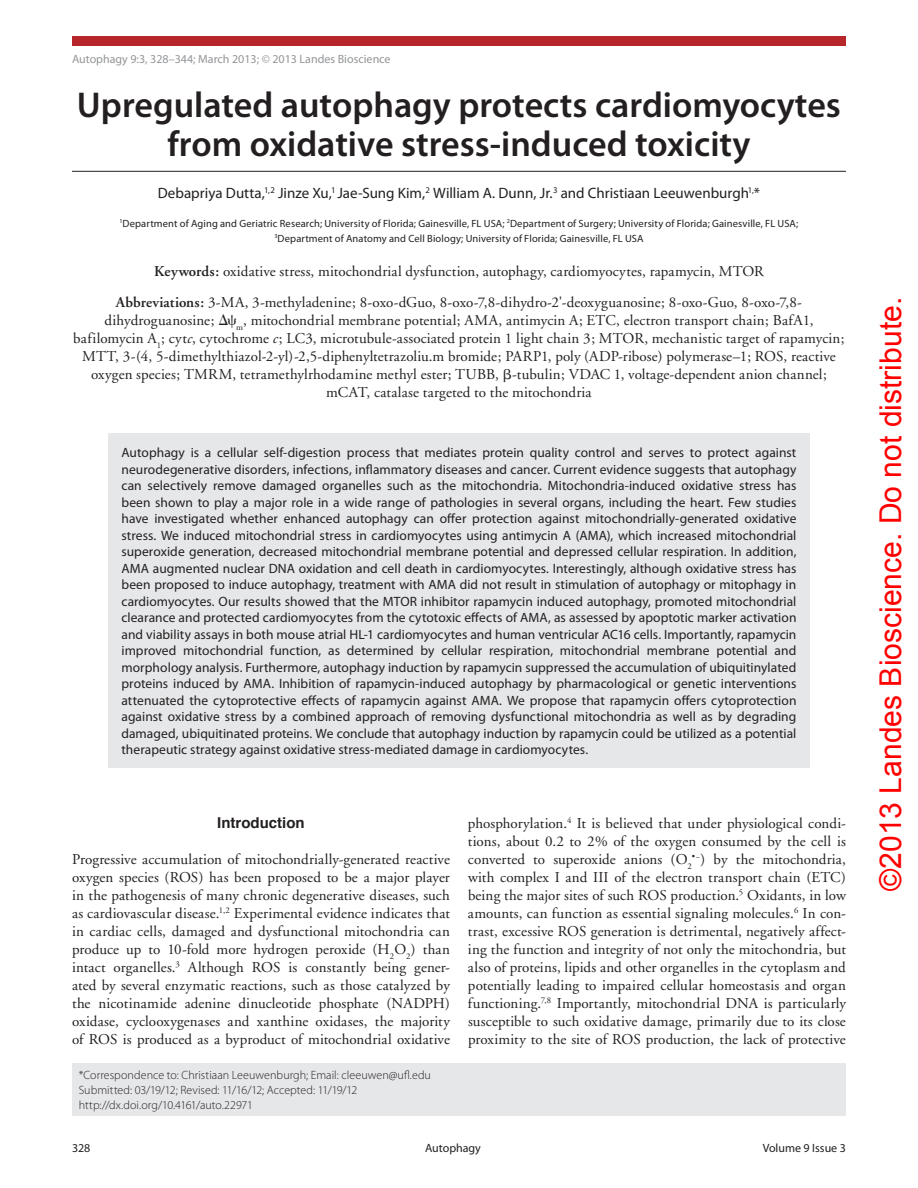
<style>
.page{position:relative;width:918px;height:1188px;background:#fff}
.page>*{position:absolute;margin:0;border:0;box-sizing:border-box;transform-origin:0 0}
.t1{font:600 36px/39px "Myriad Pro";color:#231f20;text-align:center}
.t2{font:30.15px "Arial";color:#f00}
.t3{font:15px/18px "Adobe Garamond";letter-spacing:.005em;color:#231f20;text-align:justify}
.t4{font:15px "Myriad Pro";color:#231f20}
.t5{font:700 15px "Helvetica";color:#231f20}
.t6{font:13.5px/16.5px "Myriad Pro";color:#231f20;text-align:justify}
.t7{font:300 12px/15px "Myriad Pro";color:#231f20}
.t8{font:12px "Myriad Pro";color:#939598}
.t9{font:12px "Myriad Pro";color:#231f20}
.t10{font:10.5px/15px "Myriad Pro";letter-spacing:.01em;color:#231f20;text-align:center}
.s1{font-weight:600}
.s2{font-family:"Universal Std Greekw Math Pi"}
.s3{font-style:italic}
</style>
<div class="page">
<div style="left:72px;top:36px;width:774px;height:10px;background:#b7262b"></div>
<div style="left:72px;top:1063px;width:774px;height:53px;background:#e6e7e9"></div>
<div style="left:108px;top:433px;width:702px;height:335px;background:#e6e7e9"></div>
<hr style="left:72px;top:171px;width:774px;height:1px;background:#231f20">
<p class="t8" style="left:72px;top:52px;width:320px">Autophagy 9:3, 328–344; March 2013; © 2013 Landes Bioscience</p>
<h1 class="t1" style="left:77px;top:85px;width:765px">Upregulated autophagy protects cardiomyocytes from oxidative stress-induced toxicity</h1>
<p class="t4" style="left:158px;top:184px;width:604px">Debapriya Dutta,<sup>1,2</sup> Jinze Xu,<sup>1</sup> Jae-Sung Kim,<sup>2</sup> William A. Dunn, Jr.<sup>3</sup> and Christiaan Leeuwenburgh<sup>1,</sup>*</p>
<p class="t10" style="left:120px;top:216px;width:680px"><sup>1</sup>Department of Aging and Geriatric Research; University of Florida; Gainesville, FL USA; <sup>2</sup>Department of Surgery; University of Florida; Gainesville, FL USA;<br><sup>3</sup>Department of Anatomy and Cell Biology; University of Florida; Gainesville, FL USA</p>
<p class="t3" style="left:116px;top:256px;width:688px;line-height:31.5px;text-align:center"><span class="s1">Keywords:</span> oxidative stress, mitochondrial dysfunction, autophagy, cardiomyocytes, rapamycin, MTOR<br><span class="s1">Abbreviations:</span> 3-MA, 3-methyladenine; 8-oxo-dGuo, 8-oxo-7,8-dihydro-2'-deoxyguanosine; 8-oxo-Guo, 8-oxo-7,8-</p>
<p class="t3" style="left:73px;top:312px;width:773px;text-align:center">dihydroguanosine; <span class="s2">Δψ</span><sub>m</sub>, mitochondrial membrane potential; AMA, antimycin A; ETC, electron transport chain; BafA1, bafilomycin A<sub>1</sub>; cyt<span class="s3">c</span>, cytochrome <span class="s3">c</span>; LC3, microtubule-associated protein 1 light chain 3; MTOR, mechanistic target of rapamycin; MTT, 3-(4, 5-dimethylthiazol-2-yl)-2,5-diphenyltetrazoliu.m bromide; PARP1, poly (ADP-ribose) polymerase–1; ROS, reactive oxygen species; TMRM, tetramethylrhodamine methyl ester; TUBB, <span class="s2">β</span>-tubulin; VDAC 1, voltage-dependent anion channel; mCAT, catalase targeted to the mitochondria</p>
<p class="t6" style="left:121px;top:444px;width:677px">Autophagy is a cellular self-digestion process that mediates protein quality control and serves to protect against neurodegenerative disorders, infections, inflammatory diseases and cancer. Current evidence suggests that autophagy can selectively remove damaged organelles such as the mitochondria. Mitochondria-induced oxidative stress has been shown to play a major role in a wide range of pathologies in several organs, including the heart. Few studies have investigated whether enhanced autophagy can offer protection against mitochondrially-generated oxidative stress. We induced mitochondrial stress in cardiomyocytes using antimycin A (AMA), which increased mitochondrial superoxide generation, decreased mitochondrial membrane potential and depressed cellular respiration. In addition, AMA augmented nuclear DNA oxidation and cell death in cardiomyocytes. Interestingly, although oxidative stress has been proposed to induce autophagy, treatment with AMA did not result in stimulation of autophagy or mitophagy in cardiomyocytes. Our results showed that the MTOR inhibitor rapamycin induced autophagy, promoted mitochondrial clearance and protected cardiomyocytes from the cytotoxic effects of AMA, as assessed by apoptotic marker activation and viability assays in both mouse atrial H L-1 cardiomyocytes and human ventricular AC16 cells. Importantly, rapamycin improved mitochondrial function, as determined by cellular respiration, mitochondrial membrane potential and morphology analysis. Furthermore, autophagy induction by rapamycin suppressed the accumulation of ubiquitinylated proteins induced by AMA. Inhibition of rapamycin-induced autophagy by pharmacological or genetic interventions attenuated the cytoprotective effects of rapamycin against AMA. We propose that rapamycin offers cytoprotection against oxidative stress by a combined approach of removing dysfunctional mitochondria as well as by degrading damaged, ubiquitinated proteins. We conclude that autophagy induction by rapamycin could be utilized as a potential therapeutic strategy against oxidative stress-mediated damage in cardiomyocytes.</p>
<p class="t5" style="left:217px;top:812px;width:89px">Introduction</p>
<p class="t3" style="left:72px;top:851px;width:379px">Progressive accumulation of mitochondrially-generated reactive oxygen species (ROS) has been proposed to be a major player in the pathogenesis of many chronic degenerative diseases, such as cardiovascular disease.<sup>1,2</sup> Experimental evidence indicates that in cardiac cells, damaged and dysfunctional mitochondria can produce up to 10-fold more hydrogen peroxide (H<sub>2</sub>O<sub>2</sub>) than intact organelles.<sup>3</sup> Although ROS is constantly being gener&shy;ated by several enzymatic reactions, such as those catalyzed by the nicotinamide adenine dinucleotide phosphate (NADPH) oxidase, cyclooxygenases and xanthine oxidases, the majority of ROS is produced as a byproduct of mitochondrial oxidative</p>
<p class="t7" style="left:79px;top:1068px;width:354px">*Correspondence to: Christiaan Leeuwenburgh; Email: cleeuwen@ufl.edu<br>Submitted: 03/19/12; Revised: 11/16/12; Accepted: 11/19/12 http://dx.doi.org/10.4161/auto.22971</p>
<p class="t3" style="left:468px;top:815px;width:379px">phosphorylation.<sup>4</sup> It is believed that under physiological condi&shy;tions, about 0.2 to 2% of the oxygen consumed by the cell is converted to superoxide anions (O<sub>2</sub><sup>•</sup><sup>−</sup>) by the mitochondria, with complex I and III of the electron transport chain (ETC) being the major sites of such ROS production.<sup>5</sup> Oxidants, in low amounts, can function as essential signaling molecules.<sup>6</sup> In con&shy;trast, excessive ROS generation is detrimental, negatively affect&shy;ing the function and integrity of not only the mitochondria, but also of proteins, lipids and other organelles in the cytoplasm and potentially leading to impaired cellular homeostasis and organ functioning.<sup>7,8</sup> Importantly, mitochondrial DNA is particularly susceptible to such oxidative damage, primarily due to its close proximity to the site of ROS production, the lack of protective</p>
<p class="t9" style="left:72px;top:1141px;width:20px">328</p>
<p class="t9" style="left:425px;top:1141px;width:57px">Autophagy</p>
<p class="t9" style="left:763px;top:1141px;width:85px">Volume 9 Issue 3</p>
<h2 class="t2" style="left:871px;top:891px;width:595px;rotate:-90deg">©2013 Landes Bioscience. Do not distribute.</h2>
</div>
